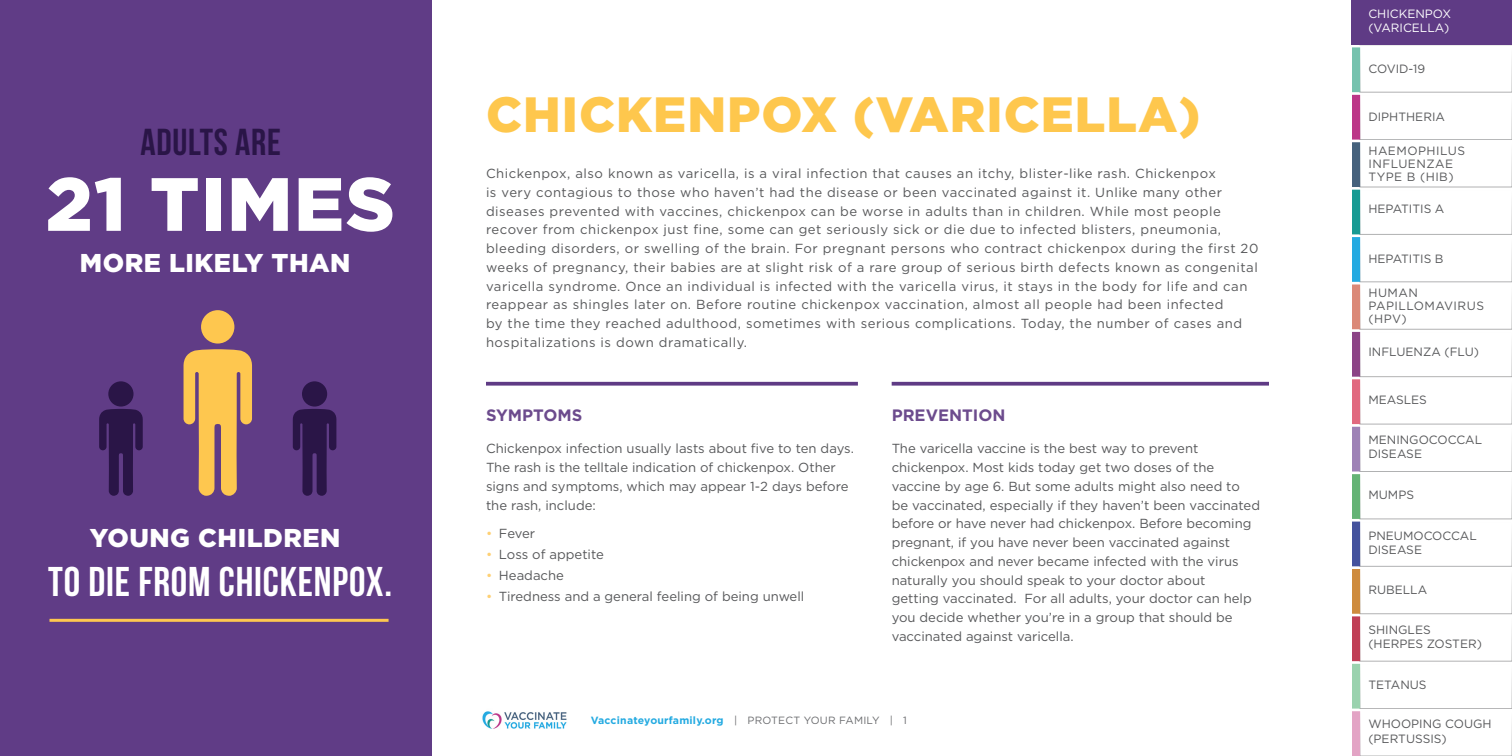
<style>
.page{position:relative;width:1512px;height:756px;background:#fff}
.page>*{position:absolute;margin:0;border:0;box-sizing:border-box;transform-origin:0 0}
.t1{font:900 75.3px "Gotham";letter-spacing:.02em;color:#fff}
.NEW_Title{font:900 49.5px "Gotham";letter-spacing:.02em;color:#fec74d}
.t2{font:41.55px "Bebas Neue";letter-spacing:.02em;color:#fff}
.t3{font:37.5px "Bebas Neue";letter-spacing:.02em;color:#2a1547}
.t4{font:900 25.8px "Gotham";letter-spacing:.02em;color:#fff}
.subhead{font:700 16.5px "Gotham";color:#6c4b8d}
.New_body{font:13.2px/18.8px "Gotham";letter-spacing:.04em;color:#57585a}
.body{font:13.2px/18.8px "Gotham";color:#57585a}
.New_body-2{font:13.2px "Gotham";color:#57585a}
.t5{font:12px/14.2px "Gotham";color:#57585a}
.t6{font:12px/12.8px "Gotham";letter-spacing:.04em;color:#57585a}
.name_side{font:12px/14.2px "Gotham";color:#fff}
.t7{font:700 10.5px "Gotham";letter-spacing:.02em;color:#24aae1}
.s1{color:#fed073}
.s2{font-weight:400;color:#6c6d70}
</style>
<div class="page">
<svg style="left:1352px;top:45px;width:8px;height:711px;background:#938896"></svg>
<img style="left:482px;top:711px;width:85px;height:18px">
<div style="left:0;top:0;width:432px;height:756px;background:#603c86"></div>
<hr style="left:49px;top:619px;width:340px;height:3px;background:#fec74f">
<div style="left:201px;top:310px;width:33px;height:34px;background:#fec74f;border-radius:50%"></div>
<svg style="left:184px;top:349px;width:68px;height:147px"></svg>
<div style="left:302px;top:381px;width:25px;height:26px;background:#2a1547;border-radius:50%"></div>
<svg style="left:293px;top:409px;width:43px;height:87px"></svg>
<div style="left:108px;top:381px;width:26px;height:26px;background:#2a1547;border-radius:50%"></div>
<svg style="left:99px;top:409px;width:44px;height:87px"></svg>
<svg style="left:892px;top:382px;width:377px;height:4px;background:#6f4e91"></svg>
<svg style="left:486px;top:382px;width:372px;height:4px"></svg>
<div style="left:1352px;top:0;width:160px;height:45px;background:#5f3b85"></div>
<p class="t3" style="left:141px;top:122px;width:142px">ADULTS ARE</p>
<p class="t1" style="left:46px;top:152px;width:351px">21 TIMES</p>
<p class="t4" style="left:80px;top:245px;width:272px">MORE LIKELY THAN</p>
<p class="t4" style="left:90px;top:520px;width:252px">YOUNG CHILDREN</p>
<p class="t2" style="left:48px;top:559px;width:345px">TO DIE FROM CHICKENPOX.</p>
<p class="NEW_Title" style="left:486px;top:81px;width:716px">CHICKENPOX (VARICELLA)</p>
<p class="New_body" style="left:486px;top:164px;width:774px">Chickenpox, also known as varicella, is a viral infection that causes an itchy, blister-like rash. Chickenpox<br>is very contagious to those who haven’t had the disease or been vaccinated against it. Unlike many other diseases prevented with vaccines, chickenpox can be worse in adults than in children. While most people recover from chickenpox just fine, some can get seriously sick or die due to infected blisters, pneumonia, bleeding disorders, or swelling of the brain. For pregnant persons who contract chickenpox during the first 20 weeks of pregnancy, their babies are at slight risk of a rare group of serious birth defects known as congenital varicella syndrome. Once an individual is infected with the varicella virus, it stays in the body for life and can reappear as shingles later on. Before routine chickenpox vaccination, almost all people had been infected<br>by the time they reached adulthood, sometimes with serious complications. Today, the number of cases and hospitalizations is down dramatically.</p>
<p class="subhead" style="left:486px;top:404px;width:98px">SYMPTOMS</p>
<p class="body" style="left:486px;top:439px;width:369px">Chickenpox infection usually lasts about five to ten days.<br>The rash is the telltale indication of chickenpox. Other signs and symptoms, which may appear 1-2 days before the rash, include:</p>
<p class="New_body" style="left:486px;top:524px;width:51px"><span class="s1">•</span> Fever</p>
<p class="New_body-2" style="left:486px;top:546px;width:119px"><span class="s1">•</span> Loss of appetite</p>
<p class="New_body-2" style="left:486px;top:567px;width:79px"><span class="s1">•</span> Headache</p>
<p class="New_body-2" style="left:486px;top:588px;width:320px"><span class="s1">•</span> Tiredness and a general feeling of being unwell</p>
<p class="subhead" style="left:892px;top:404px;width:115px">PREVENTION</p>
<p class="body" style="left:892px;top:439px;width:370px">The varicella vaccine is the best way to prevent chickenpox. Most kids today get two doses of the vaccine by age 6. But some adults might also need to<br>be vaccinated, especially if they haven’t been vaccinated before or have never had chickenpox. Before becoming pregnant, if you have never been vaccinated against chickenpox and never became infected with the virus naturally you should speak to your doctor about<br>getting vaccinated. For all adults, your doctor can help you decide whether you’re in a group that should be vaccinated against varicella.</p>
<p class="t7" style="left:591px;top:714px;width:318px">Vaccinateyourfamily.org <span class="s2">| PROTECT YOUR FAMILY | 1</span></p>
<p class="name_side" style="left:1368px;top:7px;width:84px">CHICKENPOX (VARICELLA)</p>
<p class="t5" style="left:1368px;top:62px;width:58px">COVID-19</p>
<p class="t5" style="left:1368px;top:109px;width:78px">DIPHTHERIA</p>
<p class="t6" style="left:1368px;top:145px;width:98px">HAEMOPHILUS<br>INFLUENZAE<br>TYPE B (HIB)</p>
<p class="t5" style="left:1368px;top:202px;width:78px">HEPATITIS A</p>
<p class="t5" style="left:1368px;top:251px;width:77px">HEPATITIS B</p>
<p class="t6" style="left:1368px;top:287px;width:117px">HUMAN<br>PAPILLOMAVIRUS (HPV)</p>
<p class="t5" style="left:1368px;top:344px;width:112px">INFLUENZA (FLU)</p>
<p class="t5" style="left:1368px;top:392px;width:60px">MEASLES</p>
<p class="t5" style="left:1368px;top:432px;width:115px">MENINGOCOCCAL<br>DISEASE</p>
<p class="t5" style="left:1368px;top:488px;width:47px">MUMPS</p>
<p class="t5" style="left:1368px;top:529px;width:110px">PNEUMOCOCCAL<br>DISEASE</p>
<p class="t5" style="left:1368px;top:583px;width:60px">RUBELLA</p>
<p class="t5" style="left:1368px;top:622px;width:115px">SHINGLES (HERPES ZOSTER)</p>
<p class="t5" style="left:1368px;top:677px;width:60px">TETANUS</p>
<p class="t5" style="left:1368px;top:717px;width:125px">WHOOPING COUGH (PERTUSSIS)</p>
</div>
